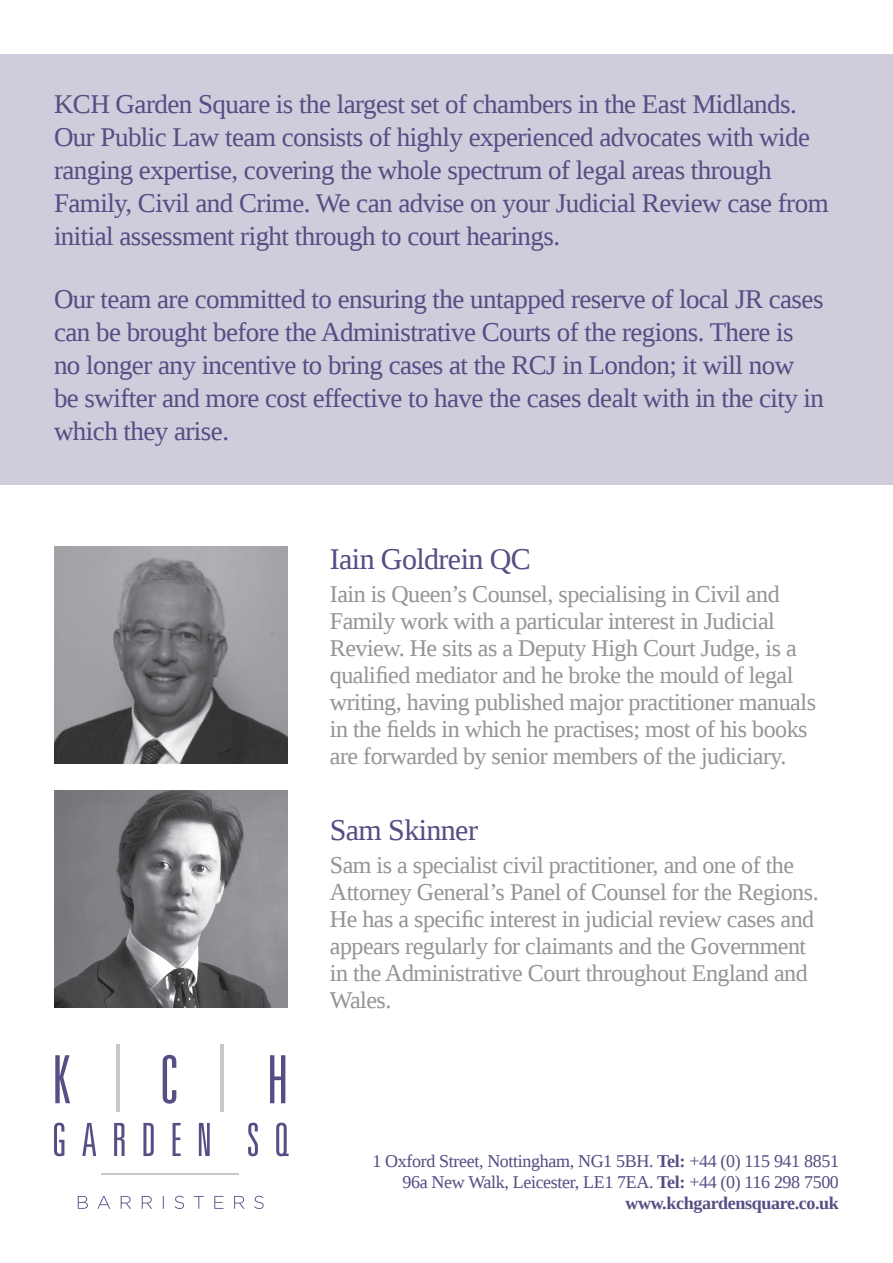
<style>
.page{position:relative;width:893px;height:1263px;background:#fff}
.page>*{position:absolute;margin:0;border:0;box-sizing:border-box;transform-origin:0 0}
.t1{font:30px "Liberation Serif";letter-spacing:-.02em;color:#564e84}
.t2{font:27px/33px "Liberation Serif";letter-spacing:-.02em;color:#564e84}
.t3{font:24px/27px "Liberation Serif";letter-spacing:-.02em;color:#939598}
.t4{font:18px/21px "Liberation Serif";letter-spacing:-.02em;color:#564e84;text-align:right}
.s1{font-weight:700}
</style>
<div class="page">
<div style="left:0;top:54px;width:893px;height:431px;background:#d1ccdc"></div>
<img style="left:54px;top:546px;width:233px;height:217px">
<img style="left:54px;top:791px;width:233px;height:217px">
<svg style="left:78px;top:1196px;width:186px;height:13px"></svg>
<svg style="left:54px;top:1122px;width:235px;height:34px"></svg>
<svg style="left:55px;top:1055px;width:230px;height:49px"></svg>
<hr style="left:117px;top:1043px;width:3px;height:68px;background:#c4c9cd">
<hr style="left:102px;top:1173px;width:137px;height:2px;background:#c4c9cd">
<hr style="left:221px;top:1043px;width:3px;height:68px;background:#c4c9cd">
<p class="t2" style="left:54px;top:87px;width:776px">KCH Garden Square is the largest set of chambers in the East Midlands.<br>Our Public Law team consists of highly experienced advocates with wide ranging expertise, covering the whole spectrum of legal areas through Family, Civil and Crime. We can advise on your Judicial Review case from initial assessment right through to court hearings.</p>
<p class="t2" style="left:54px;top:282px;width:772px">Our team are committed to ensuring the untapped reserve of local JR cases can be brought before the Administrative Courts of the regions. There is no longer any incentive to bring cases at the RCJ in London; it will now be swifter and more cost effective to have the cases dealt with in the city in which they arise.</p>
<p class="t1" style="left:330px;top:540px;width:202px">Iain Goldrein QC</p>
<p class="t3" style="left:330px;top:581px;width:488px">Iain is Queen’s Counsel, specialising in Civil and Family work with a particular interest in Judicial Review. He sits as a Deputy High Court Judge, is a qualified mediator and he broke the mould of legal writing, having published major practitioner manuals in the fields in which he practises; most of his books are forwarded by senior members of the judiciary.</p>
<p class="t1" style="left:330px;top:810px;width:150px">Sam Skinner</p>
<p class="t3" style="left:330px;top:851px;width:490px">Sam is a specialist civil practitioner, and one of the Attorney General’s Panel of Counsel for the Regions.<br>He has a specific interest in judicial review cases and appears regularly for claimants and the Government in the Administrative Court throughout England and Wales.</p>
<p class="t4" style="left:372px;top:1150px;width:468px">1 Oxford Street, Nottingham, NG1 5BH. <span class="s1">Tel:</span> +44 (0) 115 941 8851<br>96a New Walk, Leicester, LE1 7EA. <span class="s1">Tel:</span> +44 (0) 116 298 7500 <span class="s1">www.kchgardensquare.co.uk</span></p>
</div>
